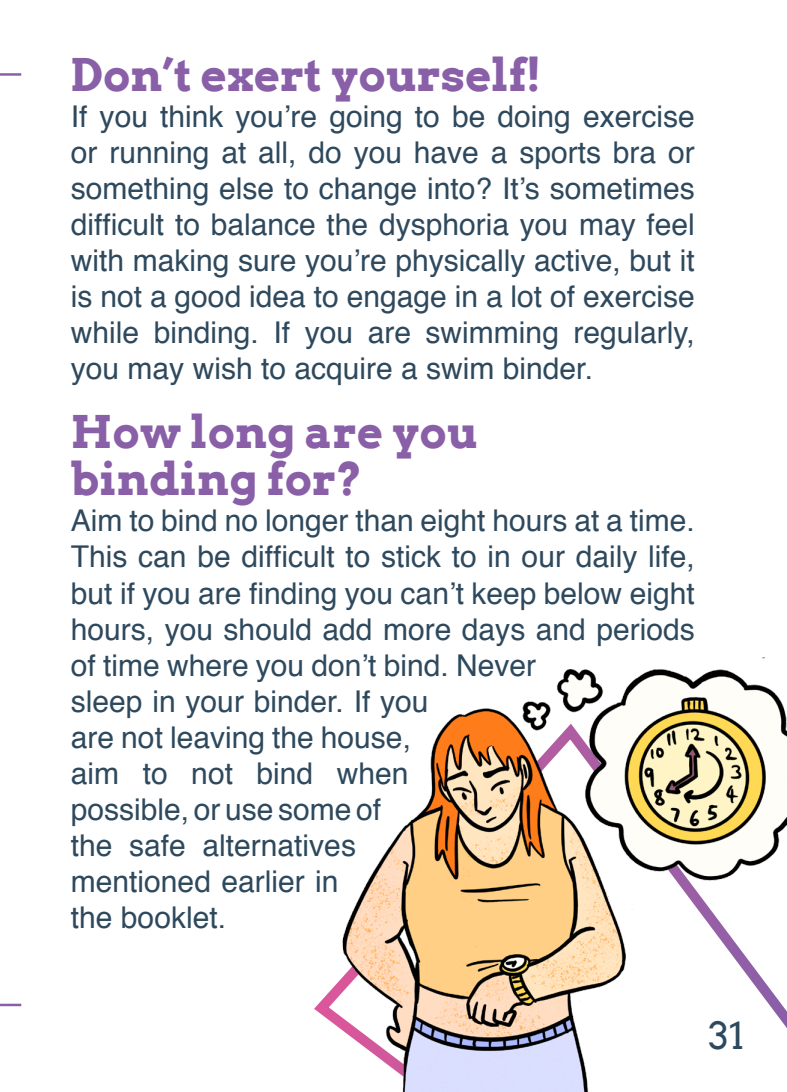
<style>
.page{position:relative;width:787px;height:1092px;background:#fff}
.page>*{position:absolute;margin:0;border:0;box-sizing:border-box;transform-origin:0 0}
.Subtitle_-_Purple{font:700 45px/47.5px "Arvo";color:#895fa8}
.t1{font:37.5px "Arvo";color:#2e495d}
.Body_Copy{font:30px/36px "Helvetica";color:#2e495d;text-align:justify}
</style>
<div class="page">
<img style="left:340px;top:657px;width:447px;height:434px">
<svg style="left:0;top:1003px;width:22px;height:4px"></svg>
<p class="Subtitle_-_Purple" style="left:71px;top:51px;width:472px">Don’t exert yourself!</p>
<p class="Body_Copy" style="left:71px;top:99px;width:625px">If you think you’re going to be doing exercise or running at all, do you have a sports bra or something else to change into? It’s sometimes difficult to balance the dysphoria you may feel with making sure you’re physically active, but it is not a good idea to engage in a lot of exercise while binding. If you are swimming regularly, you may wish to acquire a swim binder.</p>
<p class="Subtitle_-_Purple" style="left:71px;top:407px;width:408px">How long are you binding for?</p>
<p class="Body_Copy" style="left:71px;top:504px;width:625px;text-align:left">Aim to bind no longer than eight hours at a time.<br>This can be difficult to stick to in our daily life, but if you are finding you can’t keep below eight hours, you should add more days and periods of time where you don’t bind. Never<br>sleep in your binder. If you<br>are not leaving the house,<br>aim to not bind when<br>possible, or use some of<br>the safe alternatives<br>mentioned earlier in<br>the booklet.</p>
<p class="t1" style="left:708px;top:1013px;width:38px">31</p>
</div>
